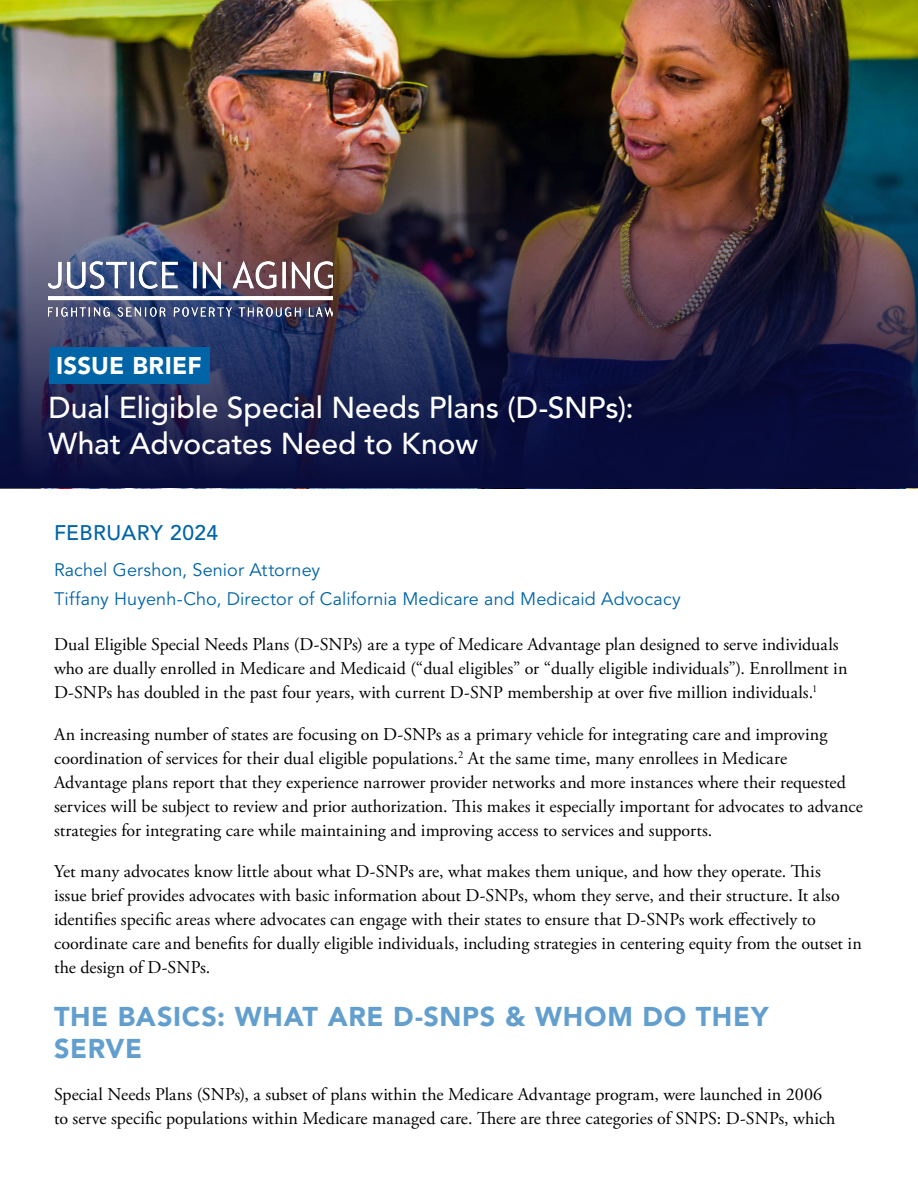
<style>
.page{position:relative;width:918px;height:1188px;background:#fff}
.page>*{position:absolute;margin:0;border:0;box-sizing:border-box;transform-origin:0 0}
.t1{font:500 30px/36px "Avenir LT Std";color:#fff}
.HEADER_2{font:900 27px/32.4px "Avenir LT Std";letter-spacing:.025em;color:#629fce}
.t2{font:900 24px "Avenir LT Std";letter-spacing:.015em;color:#fff}
.DATE{font:500 21px "Avenir LT Std";letter-spacing:.025em;color:#0164a6}
.BODY_STYLE{font:18px/24px "Adobe Garamond Pro";color:#000}
.AUTHORS{font:18px "Avenir LT Std";letter-spacing:.005em;color:#0164a6}
</style>
<div class="page">
<img style="left:1px;top:0;width:917px;height:97px">
<img style="left:1px;top:97px;width:917px;height:391px">
<img style="left:49px;top:261px;width:284px;height:56px">
<div style="left:50px;top:347px;width:160px;height:37px;background:#0164a6"></div>
<p class="t2" style="left:56px;top:352px;width:147px">ISSUE BRIEF</p>
<p class="t1" style="left:49px;top:391px;width:587px">Dual Eligible Special Needs Plans (D-SNPs):<br>What Advocates Need to Know</p>
<p class="DATE" style="left:54px;top:521px;width:166px">FEBRUARY 2024</p>
<p class="AUTHORS" style="left:54px;top:560px;width:268px">Rachel Gershon, Senior Attorney</p>
<p class="AUTHORS" style="left:54px;top:589px;width:628px">Tiffany Huyenh-Cho, Director of California Medicare and Medicaid Advocacy</p>
<p class="BODY_STYLE" style="left:54px;top:633px;width:795px">Dual Eligible Special Needs Plans (D-SNPs) are a type of Medicare Advantage plan designed to serve individuals who are dually enrolled in Medicare and Medicaid (“dual eligibles” or “dually eligible individuals”). Enrollment in<br>D-SNPs has doubled in the past four years, with current D-SNP membership at over five million individuals.<sup>1</sup></p>
<p class="BODY_STYLE" style="left:54px;top:723px;width:810px">An increasing number of states are focusing on D-SNPs as a primary vehicle for integrating care and improving coordination of services for their dual eligible populations.<sup>2</sup> At the same time, many enrollees in Medicare Advantage plans report that they experience narrower provider networks and more instances where their requested services will be subject to review and prior authorization. This makes it especially important for advocates to advance strategies for integrating care while maintaining and improving access to services and supports.</p>
<p class="BODY_STYLE" style="left:54px;top:860px;width:809px">Yet many advocates know little about what D-SNPs are, what makes them unique, and how they operate. This<br>issue brief provides advocates with basic information about D-SNPs, whom they serve, and their structure. It also identifies specific areas where advocates can engage with their states to ensure that D-SNPs work effectively to coordinate care and benefits for dually eligible individuals, including strategies in centering equity from the outset in the design of D-SNPs.</p>
<p class="HEADER_2" style="left:54px;top:1000px;width:716px">THE BASICS: WHAT ARE D-SNPS &amp; WHOM DO THEY<br>SERVE</p>
<p class="BODY_STYLE" style="left:54px;top:1083px;width:783px">Special Needs Plans (SNPs), a subset of plans within the Medicare Advantage program, were launched in 2006 to serve specific populations within Medicare managed care. There are three categories of SNPS: D-SNPs, which</p>
</div>
